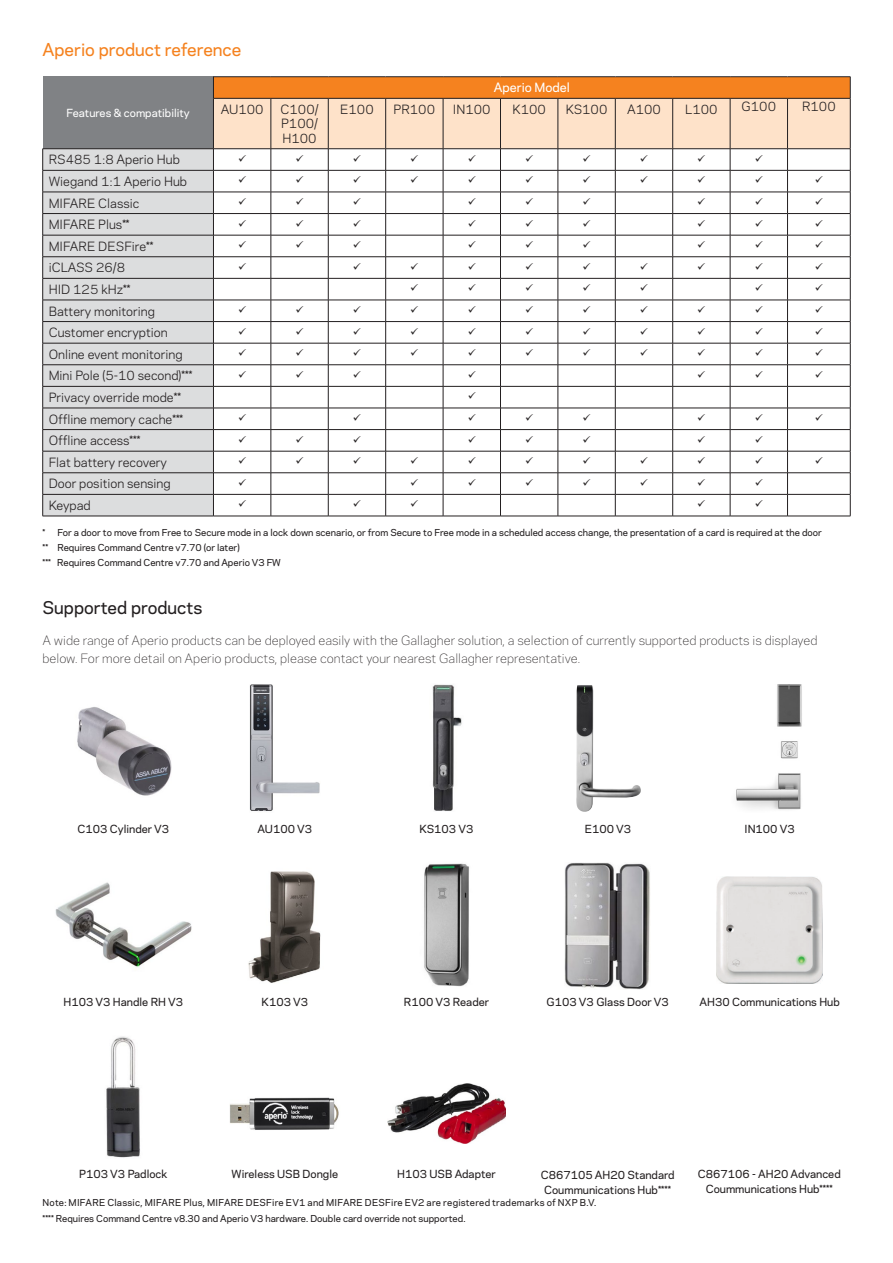
<style>
.page{position:relative;width:893px;height:1263px;background:#fff}
.page>*{position:absolute;margin:0;border:0;box-sizing:border-box;transform-origin:0 0}
.Datasheet_-_Body_Hea{font:500 16.5px "Galaxie Polaris";color:#f5821f}
.Datasheet_-_Body_Hea-2{font:500 16.5px "Galaxie Polaris";color:#231f20}
.t1{font:12px/14.4px "Galaxie Polaris";color:#231f20;text-align:justify}
.Datasheet_-_Body_Tex{font:300 12px/18px "Galaxie Polaris";color:#231f20}
.t2{font:500 12px "Galaxie Polaris";color:#fff}
.Product_Name{font:500 10.5px/15px "Galaxie Polaris";color:#231f20;text-align:center}
.t3{font:500 10.5px "Galaxie Polaris";color:#fff}
.t4{font:500 9px "Galaxie Polaris";color:#231f20}
.t5{font:500 9px "Galaxie Polaris";letter-spacing:.025em;color:#231f20}
</style>
<div class="page">
<div style="left:43px;top:77px;width:170px;height:72px;background:#808285"></div>
<div style="left:43px;top:149px;width:170px;height:367px;background:#dcddde"></div>
<hr style="left:43px;top:148px;width:170px;height:1px;background:#231f20">
<hr style="left:213px;top:76px;width:58px;height:1px;background:#231f20">
<hr style="left:271px;top:76px;width:57px;height:1px;background:#231f20">
<hr style="left:328px;top:76px;width:58px;height:1px;background:#231f20">
<hr style="left:386px;top:76px;width:57px;height:1px;background:#231f20">
<hr style="left:443px;top:76px;width:57px;height:1px;background:#231f20">
<hr style="left:500px;top:76px;width:58px;height:1px;background:#231f20">
<hr style="left:558px;top:76px;width:57px;height:1px;background:#231f20">
<hr style="left:615px;top:76px;width:58px;height:1px;background:#231f20">
<hr style="left:673px;top:76px;width:57px;height:1px;background:#231f20">
<hr style="left:730px;top:76px;width:57px;height:1px;background:#231f20">
<hr style="left:787px;top:76px;width:63px;height:1px;background:#231f20">
<hr style="left:43px;top:170px;width:170px;height:1px;background:#231f20">
<hr style="left:43px;top:192px;width:170px;height:1px;background:#231f20">
<hr style="left:43px;top:213px;width:170px;height:1px;background:#231f20">
<hr style="left:43px;top:235px;width:170px;height:1px;background:#231f20">
<hr style="left:43px;top:256px;width:170px;height:1px;background:#231f20">
<hr style="left:43px;top:278px;width:170px;height:1px;background:#231f20">
<hr style="left:43px;top:300px;width:170px;height:1px;background:#231f20">
<hr style="left:43px;top:321px;width:170px;height:1px;background:#231f20">
<hr style="left:43px;top:343px;width:170px;height:1px;background:#231f20">
<hr style="left:43px;top:364px;width:170px;height:1px;background:#231f20">
<hr style="left:43px;top:386px;width:170px;height:1px;background:#231f20">
<hr style="left:43px;top:408px;width:170px;height:1px;background:#231f20">
<hr style="left:43px;top:429px;width:170px;height:1px;background:#231f20">
<hr style="left:43px;top:451px;width:170px;height:1px;background:#231f20">
<hr style="left:43px;top:472px;width:170px;height:1px;background:#231f20">
<hr style="left:43px;top:494px;width:170px;height:1px;background:#231f20">
<svg style="left:42px;top:149px;width:1px;height:367px"></svg>
<hr style="left:43px;top:516px;width:170px;height:1px;background:#231f20">
<hr style="left:213px;top:516px;width:58px;height:1px;background:#231f20">
<hr style="left:271px;top:516px;width:57px;height:1px;background:#231f20">
<hr style="left:328px;top:516px;width:58px;height:1px;background:#231f20">
<hr style="left:386px;top:516px;width:57px;height:1px;background:#231f20">
<hr style="left:443px;top:516px;width:57px;height:1px;background:#231f20">
<hr style="left:500px;top:516px;width:58px;height:1px;background:#231f20">
<hr style="left:558px;top:516px;width:57px;height:1px;background:#231f20">
<hr style="left:615px;top:516px;width:58px;height:1px;background:#231f20">
<hr style="left:673px;top:516px;width:57px;height:1px;background:#231f20">
<hr style="left:730px;top:516px;width:57px;height:1px;background:#231f20">
<hr style="left:787px;top:516px;width:63px;height:1px;background:#231f20">
<img style="left:250px;top:684px;width:70px;height:127px">
<img style="left:576px;top:685px;width:65px;height:127px">
<img style="left:736px;top:684px;width:66px;height:126px">
<img style="left:248px;top:871px;width:73px;height:112px">
<img style="left:229px;top:1097px;width:110px;height:33px">
<img style="left:717px;top:877px;width:106px;height:106px">
<img style="left:77px;top:707px;width:95px;height:89px">
<img style="left:432px;top:684px;width:30px;height:127px">
<img style="left:106px;top:1036px;width:34px;height:122px">
<img style="left:424px;top:863px;width:45px;height:124px">
<img style="left:565px;top:863px;width:85px;height:126px">
<img style="left:55px;top:882px;width:137px;height:86px">
<img style="left:387px;top:1083px;width:119px;height:60px">
<svg style="left:213px;top:77px;width:638px;height:439px"></svg>
<p class="Datasheet_-_Body_Hea" style="left:43px;top:37px;width:200px">Aperio product reference</p>
<p class="t2" style="left:494px;top:79px;width:78px">Aperio Model</p>
<p class="t3" style="left:66px;top:105px;width:125px">Features &amp; compatibility</p>
<p class="t1" style="left:221px;top:101px;width:44px">AU100</p>
<p class="t1" style="left:281px;top:101px;width:40px">C100/ P100/ H100</p>
<p class="t1" style="left:340px;top:101px;width:35px">E100</p>
<p class="t1" style="left:394px;top:101px;width:43px">PR100</p>
<p class="t1" style="left:453px;top:101px;width:39px">IN100</p>
<p class="t1" style="left:512px;top:101px;width:35px">K100</p>
<p class="t1" style="left:566px;top:101px;width:43px">KS100</p>
<p class="t1" style="left:627px;top:101px;width:35px">A100</p>
<p class="t1" style="left:685px;top:101px;width:34px">L100</p>
<p class="t1" style="left:742px;top:98px;width:36px">G100</p>
<p class="t1" style="left:802px;top:98px;width:35px">R100</p>
<p class="t1" style="left:49px;top:152px;width:133px">RS485 1:8 Aperio Hub</p>
<p class="t1" style="left:49px;top:173px;width:140px">Wiegand 1:1 Aperio Hub</p>
<p class="t1" style="left:49px;top:195px;width:92px">MIFARE Classic</p>
<p class="t1" style="left:49px;top:217px;width:82px">MIFARE Plus**</p>
<p class="t1" style="left:49px;top:238px;width:106px">MIFARE DESFire**</p>
<p class="t1" style="left:49px;top:260px;width:78px">iCLASS 26/8</p>
<p class="t1" style="left:49px;top:281px;width:83px">HID 125 kHz**</p>
<p class="t1" style="left:49px;top:303px;width:108px">Battery monitoring</p>
<p class="t1" style="left:49px;top:325px;width:120px">Customer encryption</p>
<p class="t1" style="left:49px;top:346px;width:135px">Online event monitoring</p>
<p class="t1" style="left:49px;top:368px;width:145px">Mini Pole (5-10 second)***</p>
<p class="t1" style="left:49px;top:389px;width:134px">Privacy override mode**</p>
<p class="t1" style="left:49px;top:411px;width:136px">Offline memory cache***</p>
<p class="t1" style="left:49px;top:433px;width:93px">Offline access***</p>
<p class="t1" style="left:49px;top:454px;width:120px">Flat battery recovery</p>
<p class="t1" style="left:49px;top:476px;width:123px">Door position sensing</p>
<p class="t1" style="left:49px;top:497px;width:44px">Keypad</p>
<p class="t4" style="left:43px;top:526px;width:781px">* For a door to move from Free to Secure mode in a lock down scenario, or from Secure to Free mode in a scheduled access change, the presentation of a card is required at the door</p>
<p class="t4" style="left:43px;top:541px;width:199px">** Requires Command Centre v7.70 (or later)</p>
<p class="t4" style="left:43px;top:556px;width:240px">*** Requires Command Centre v7.70 and Aperio V3 FW</p>
<p class="Datasheet_-_Body_Hea-2" style="left:43px;top:595px;width:161px">Supported products</p>
<p class="Datasheet_-_Body_Tex" style="left:43px;top:630px;width:776px">A wide range of Aperio products can be deployed easily with the Gallagher solution, a selection of currently supported products is displayed below. For more detail on Aperio products, please contact your nearest Gallagher representative.</p>
<p class="Product_Name" style="left:77px;top:821px;width:93px">C103 Cylinder V3</p>
<p class="Product_Name" style="left:420px;top:821px;width:55px">KS103 V3</p>
<p class="Product_Name" style="left:258px;top:821px;width:56px">AU100 V3</p>
<p class="Product_Name" style="left:585px;top:821px;width:48px">E100 V3</p>
<p class="Product_Name" style="left:745px;top:821px;width:52px">IN100 V3</p>
<p class="Product_Name" style="left:63px;top:993px;width:121px">H103 V3 Handle RH V3</p>
<p class="Product_Name" style="left:404px;top:993px;width:87px">R100 V3 Reader</p>
<p class="Product_Name" style="left:547px;top:993px;width:124px">G103 V3 Glass Door V3</p>
<p class="Product_Name" style="left:262px;top:993px;width:48px">K103 V3</p>
<p class="Product_Name" style="left:699px;top:993px;width:142px">AH30 Communications Hub</p>
<p class="Product_Name" style="left:79px;top:1166px;width:90px">P103 V3 Padlock</p>
<p class="Product_Name" style="left:397px;top:1166px;width:100px">H103 USB Adapter</p>
<p class="Product_Name" style="left:541px;top:1167px;width:135px">C867105 AH20 Standard<br>Coummunications Hub****</p>
<p class="Product_Name" style="left:698px;top:1166px;width:145px">C867106 - AH20 Advanced<br>Coummunications Hub****</p>
<p class="Product_Name" style="left:232px;top:1166px;width:108px">Wireless USB Dongle</p>
<p class="t5" style="left:43px;top:1196px;width:555px">Note: MIFARE Classic, MIFARE Plus, MIFARE DESFire EV1 and MIFARE DESFire EV2 are registered trademarks of NXP B.V.</p>
<p class="t4" style="left:43px;top:1212px;width:424px">**** Requires Command Centre v8.30 and Aperio V3 hardware. Double card override not supported.</p>
</div>
